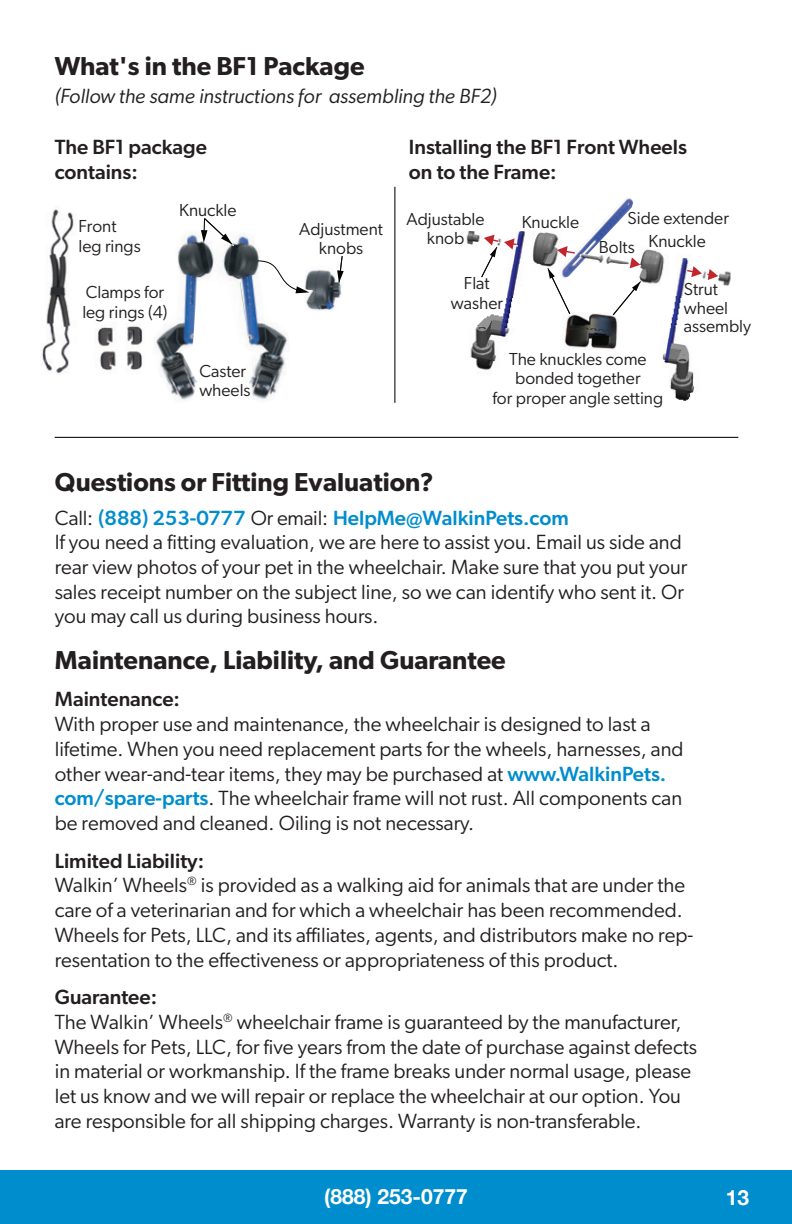
<style>
.page{position:relative;width:792px;height:1224px;background:#fff}
.page>*{position:absolute;margin:0;border:0;box-sizing:border-box;transform-origin:0 0}
.t1{font:600 26px "Gibson";color:#231f20}
.t2{font:700 21px "Helvetica Neue";color:#fff}
.t3{font:20.6px/24.8px "Gibson";color:#231f20}
.t4{font:500 20.6px/24.8px "Gibson";color:#231f20}
.t5{font:italic 20.6px "Gibson";color:#231f20}
.t6{font:17.4px/19.4px "Gibson";color:#231f20;text-align:center}
.s1{font-weight:500;color:#008dce}
.s2{font-weight:500}
</style>
<div class="page">
<hr style="left:55px;top:437px;width:683px;height:1px;background:#231f20">
<hr style="left:394px;top:187px;width:1px;height:216px;background:#231f20">
<div style="left:0;top:1171px;width:792px;height:53px;background:#008dce"></div>
<img style="left:156px;top:233px;width:58px;height:167px">
<img style="left:42px;top:209px;width:32px;height:165px">
<img style="left:96px;top:325px;width:47px;height:46px">
<img style="left:222px;top:234px;width:67px;height:166px">
<img style="left:306px;top:269px;width:36px;height:42px">
<svg style="left:257px;top:260px;width:54px;height:35px"></svg>
<svg style="left:337px;top:256px;width:7px;height:28px"></svg>
<svg style="left:201px;top:218px;width:33px;height:28px"></svg>
<img style="left:466px;top:231px;width:265px;height:170px">
<img style="left:563px;top:313px;width:57px;height:38px">
<svg style="left:634px;top:257px;width:8px;height:13px"></svg>
<svg style="left:686px;top:266px;width:34px;height:15px"></svg>
<svg style="left:557px;top:246px;width:3px;height:13px"></svg>
<svg style="left:548px;top:268px;width:23px;height:47px"></svg>
<svg style="left:612px;top:281px;width:29px;height:35px"></svg>
<svg style="left:480px;top:235px;width:40px;height:43px"></svg>
<img style="left:560px;top:197px;width:74px;height:82px">
<p class="t1" style="left:55px;top:50px;width:311px">What's in the BF1 Package</p>
<p class="t5" style="left:55px;top:83px;width:443px">(Follow the same instructions for assembling the BF2)</p>
<p class="t4" style="left:55px;top:134px;width:154px">The BF1 package contains:</p>
<p class="t4" style="left:409px;top:134px;width:280px">Installing the BF1 Front Wheels on to the Frame:</p>
<p class="t6" style="left:78px;top:216px;width:64px;text-align:left">Front leg rings</p>
<p class="t6" style="left:82px;top:282px;width:87px;text-align:left">Clamps for leg rings (4)</p>
<p class="t6" style="left:179px;top:200px;width:59px">Knuckle</p>
<p class="t6" style="left:199px;top:361px;width:53px;text-align:left">Caster wheels</p>
<p class="t6" style="left:299px;top:219px;width:85px">Adjustment knobs</p>
<p class="t6" style="left:407px;top:209px;width:79px">Adjustable knob</p>
<p class="t6" style="left:451px;top:273px;width:54px">Flat washer</p>
<p class="t6" style="left:522px;top:212px;width:59px">Knuckle</p>
<p class="t6" style="left:628px;top:206px;width:103px;line-height:23.4px">Side extender<br>Knuckle</p>
<p class="t6" style="left:599px;top:237px;width:37px">Bolts</p>
<p class="t6" style="left:684px;top:280px;width:69px;line-height:18.4px;text-align:left">Strut wheel assembly</p>
<p class="t6" style="left:493px;top:349px;width:172px">The knuckles come bonded together<br>for proper angle setting</p>
<p class="t1" style="left:55px;top:466px;width:380px">Questions or Fitting Evaluation?</p>
<p class="t3" style="left:55px;top:505px;width:634px">Call: <span class="s1">(888) 253-0777</span> Or email: <span class="s1">HelpMe@WalkinPets.com<br></span>If you need a fitting evaluation, we are here to assist you. Email us side and rear view photos of your pet in the wheelchair. Make sure that you put your sales receipt number on the subject line, so we can identify who sent it. Or you may call us during business hours.</p>
<p class="t1" style="left:55px;top:644px;width:453px">Maintenance, Liability, and Guarantee</p>
<p class="t4" style="left:55px;top:686px;width:127px">Maintenance:</p>
<p class="t3" style="left:55px;top:711px;width:630px">With proper use and maintenance, the wheelchair is designed to last a lifetime. When you need replacement parts for the wheels, harnesses, and other wear-and-tear items, they may be purchased at <span class="s1">www.WalkinPets. com/spare-parts</span>. The wheelchair frame will not rust. All components can be removed and cleaned. Oiling is not necessary.</p>
<p class="t3" style="left:55px;top:848px;width:640px"><span class="s2">Limited Liability:<br></span>Walkin’ Wheels<sup>®</sup> is provided as a walking aid for animals that are under the care of a veterinarian and for which a wheelchair has been recommended.<br>Wheels for Pets, LLC, and its affiliates, agents, and distributors make no rep&shy;resentation to the effectiveness or appropriateness of this product.</p>
<p class="t3" style="left:55px;top:984px;width:644px"><span class="s2">Guarantee:<br></span>The Walkin’ Wheels<sup>®</sup> wheelchair frame is guaranteed by the manufacturer, Wheels for Pets, LLC, for five years from the date of purchase against defects in material or workmanship. If the frame breaks under normal usage, please let us know and we will repair or replace the wheelchair at our option. You are responsible for all shipping charges. Warranty is non-transferable.</p>
<p class="t2" style="left:324px;top:1181px;width:145px">(888) 253-0777</p>
<p class="t2" style="left:726px;top:1181px;width:25px">13</p>
</div>
